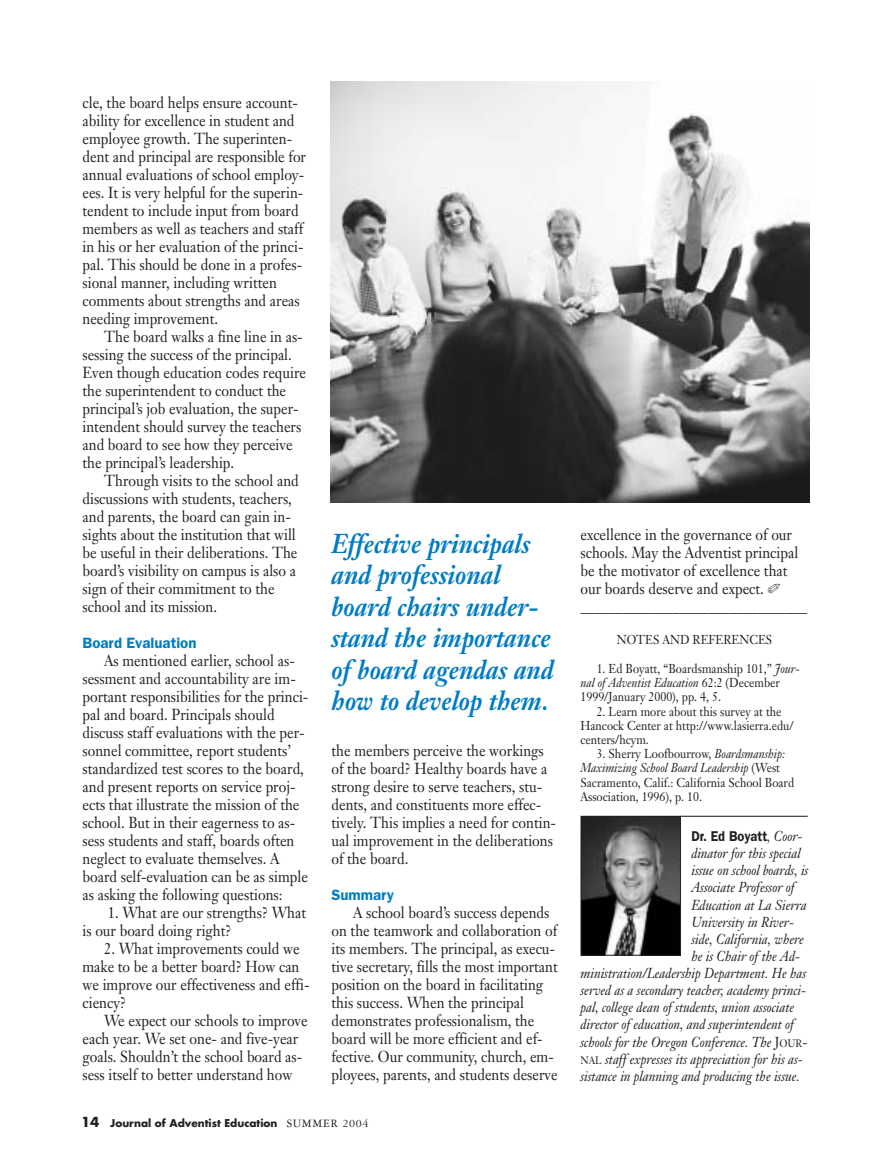
<style>
.page{position:relative;width:891px;height:1161px;background:#fff}
.page>*{position:absolute;margin:0;border:0;box-sizing:border-box;transform-origin:0 0}
.t1{font:italic 700 27px/31.5px "Janson Text";color:#007cc3;scale:.9 1}
.t2{font:15.75px/18px "Janson Text";color:#231f1f;scale:.9 1}
.t3{font:600 15px "Franklin Gothic";color:#007cc3}
.t4{font:italic 14.25px "Janson Text";color:#231f1f;scale:.9 1}
.t5{font:600 14.25px "Franklin Gothic";color:#231f1f;scale:.9 1}
.t6{font:12.75px/14.2px "Janson Text";color:#231f1f;scale:.9 1}
.t7{font:700 10.5px "Futura";color:#231f1f}
.s1{font-size:13.5px}
.s2{font-family:"Garamond Three";font-weight:400;font-size:12px}
.s3{font-style:italic}
.s4{font-family:"Janson Text";font-weight:400;font-style:italic}
.s5{font-style:normal}
.s6{font-style:normal;font-size:10.65px}
</style>
<div class="page">
<svg style="left:330px;top:81px;width:480px;height:875px"></svg>
<p class="t2" style="left:82px;top:95px;width:250px">cle, the board helps ensure account&shy;ability for excellence in student and employee growth. The superinten&shy;dent and principal are responsible for annual evaluations of school employ&shy;ees. It is very helpful for the superin&shy;tendent to include input from board members as well as teachers and staff in his or her evaluation of the princi&shy;pal. This should be done in a profes&shy;sional manner, including written comments about strengths and areas needing improvement.</p>
<p class="t2" style="left:82px;top:329px;width:250px;text-indent:22px">The board walks a fine line in as&shy;sessing the success of the principal.<br>Even though education codes require the superintendent to conduct the principal’s job evaluation, the super&shy;intendent should survey the teachers and board to see how they perceive the principal’s leadership.</p>
<p class="t2" style="left:82px;top:473px;width:242px;text-indent:22px">Through visits to the school and discussions with students, teachers, and parents, the board can gain in&shy;sights about the institution that will be useful in their deliberations. The board’s visibility on campus is also a sign of their commitment to the school and its mission.</p>
<p class="t3" style="left:82px;top:638px;width:116px">Board Evaluation</p>
<p class="t2" style="left:83px;top:653px;width:253px;text-indent:22px">As mentioned earlier, school as&shy;sessment and accountability are im&shy;portant responsibilities for the princi&shy;pal and board. Principals should discuss staff evaluations with the per&shy;sonnel committee, report students’ standardized test scores to the board, and present reports on service proj&shy;ects that illustrate the mission of the school. But in their eagerness to as&shy;sess students and staff, boards often neglect to evaluate themselves. A board self-evaluation can be as simple as asking the following questions:</p>
<p class="t2" style="left:83px;top:905px;width:250px;text-indent:25px">1. What are our strengths? What is our board doing right?</p>
<p class="t2" style="left:83px;top:941px;width:254px;text-indent:22px">2. What improvements could we make to be a better board? How can we improve our effectiveness and effi&shy;ciency?</p>
<p class="t2" style="left:83px;top:1013px;width:252px;text-indent:22px">We expect our schools to improve each year. We set one- and five-year goals. Shouldn’t the school board as&shy;sess itself to better understand how</p>
<h1 class="t1" style="left:332px;top:531px;width:248px">Effective principals and professional board chairs under&shy;stand the importance of board agendas and how to develop them.</h1>
<p class="t2" style="left:332px;top:743px;width:251px">the members perceive the workings of the board? Healthy boards have a strong desire to serve teachers, stu&shy;dents, and constituents more effec&shy;tively. This implies a need for contin&shy;ual improvement in the deliberations of the board.</p>
<p class="t3" style="left:332px;top:890px;width:64px">Summary</p>
<p class="t2" style="left:332px;top:905px;width:253px;text-indent:22px">A school board’s success depends on the teamwork and collaboration of its members. The principal, as execu&shy;tive secretary, fills the most important position on the board in facilitating this success. When the principal demonstrates professionalism, the board will be more efficient and ef&shy;fective. Our community, church, em&shy;ployees, parents, and students deserve</p>
<p class="t7" style="left:81px;top:1118px;width:289px"><span class="s1">14</span> Journal of Adventist Education <span class="s2">SUMMER 2004</span></p>
<p class="t2" style="left:580px;top:527px;width:253px">excellence in the governance of our schools. May the Adventist principal be the motivator of excellence that our boards deserve and expect. ✐ ________________________________</p>
<p class="t6" style="left:617px;top:634px;width:174px">NOTES AND REFERENCES</p>
<p class="t6" style="left:580px;top:662px;width:245px;text-indent:16px">1. Ed Boyatt, “Boardsmanship 101,” <span class="s3">Jour&shy;nal of Adventist Education</span> 62:2 (December<br>1999/January 2000), pp. 4, 5.</p>
<p class="t6" style="left:580px;top:705px;width:238px;text-indent:16px">2. Learn more about this survey at the<br>Hancock Center at http://www.lasierra.edu/ centers/hcym.</p>
<p class="t6" style="left:581px;top:748px;width:239px;text-indent:16px">3. Sherry Loofbourrow, <span class="s3">Boardsmanship:<br>Maximizing School Board Leadership</span> (West Sacramento, Calif.: California School Board Association, 1996), p. 10.</p>
<p class="t5" style="left:691px;top:831px;width:125px">Dr. Ed Boyatt<span class="s4">, Coor-</span></p>
<p class="t4" style="left:691px;top:848px;width:123px">dinator for this special</p>
<p class="t4" style="left:691px;top:865px;width:131px">issue on school boards, is</p>
<p class="t4" style="left:691px;top:882px;width:116px">Associate Professor of</p>
<p class="t4" style="left:691px;top:899px;width:130px">Education at La Sierra</p>
<p class="t4" style="left:691px;top:916px;width:115px">University in River-</p>
<p class="t4" style="left:691px;top:933px;width:127px">side, California, where</p>
<p class="t4" style="left:691px;top:951px;width:122px">he is Chair of the Ad-</p>
<p class="t4" style="left:581px;top:968px;width:252px">ministration/Leadership Department. He has</p>
<p class="t4" style="left:581px;top:985px;width:252px">served as a secondary teacher, academy princi-</p>
<p class="t4" style="left:581px;top:1002px;width:239px">pal, college dean of students, union associate</p>
<p class="t4" style="left:581px;top:1019px;width:239px">director of education, and superintendent of</p>
<p class="t4" style="left:581px;top:1037px;width:254px">schools for the Oregon Conference. The <span class="s5">J</span><span class="s6">OUR</span><span class="s5">-</span></p>
<p class="t4" style="left:580px;top:1054px;width:249px"><span class="s6">NAL</span> staff expresses its appreciation for his as-</p>
<p class="t4" style="left:581px;top:1071px;width:245px">sistance in planning and producing the issue.</p>
</div>
